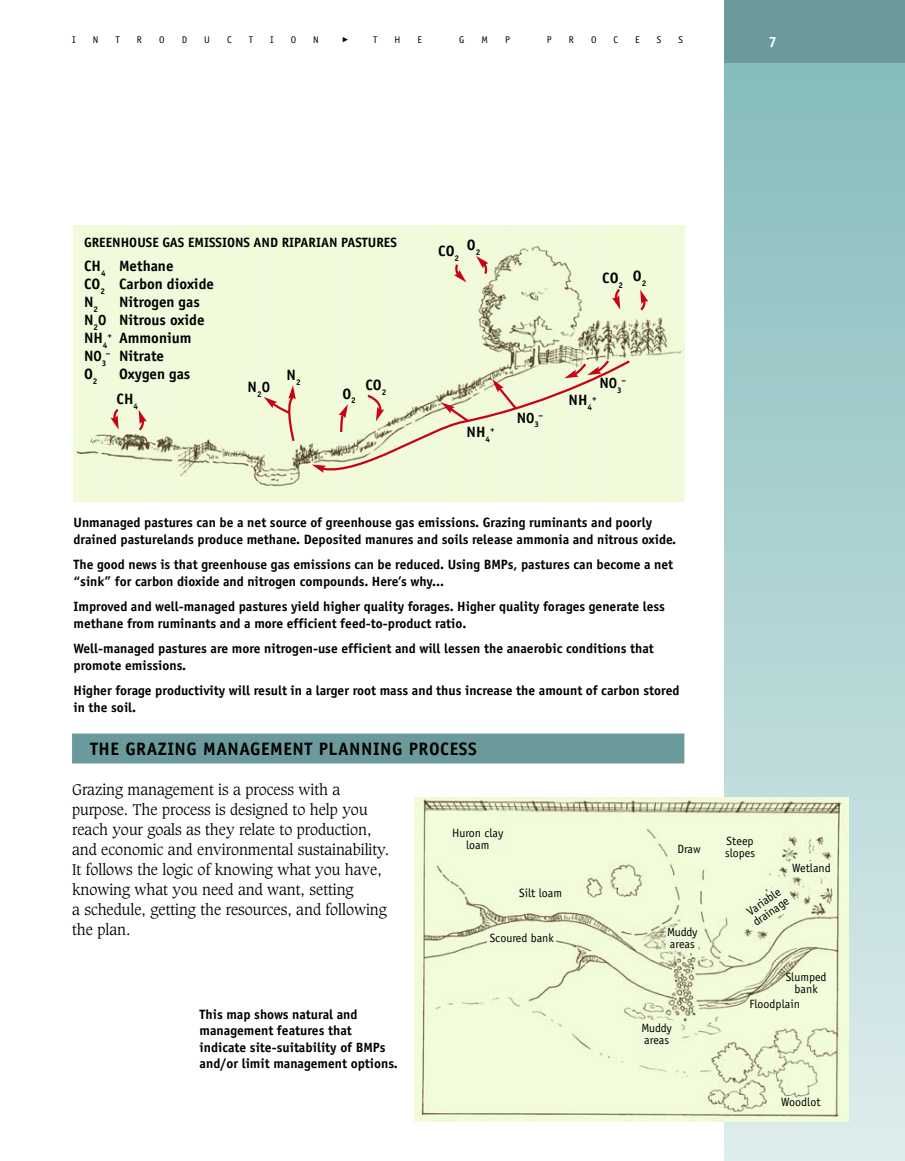
<style>
.page{position:relative;width:905px;height:1161px;background:#fff}
.page>*{position:absolute;margin:0;border:0;box-sizing:border-box;transform-origin:0 0}
.t1{font:700 18px "Officina Sans";letter-spacing:.03em;color:#000}
.t2{font:300 15px/19.8px "Caxton";color:#000}
.t3{font:700 15px/18px "Officina Sans";color:#000}
.t4{font:700 15px "Officina Sans";color:#fff}
.t5{font:700 13.5px/16.5px "Officina Sans";color:#000}
.t6{font:12px/12px "Officina Sans";color:#000;text-align:center}
.t7{font:12px/12px "Officina Sans";letter-spacing:-.02em;color:#000}
.t8{font:9.75px "Officina Sans";color:#000}
.t9{font:700 8.25px "Officina Sans";color:#000}
</style>
<div class="page">
<img style="left:73px;top:225px;width:611px;height:276px">
<div style="left:724px;top:63px;width:180px;height:1098px;background:linear-gradient(to bottom,#85bcbc,#dfeeed)"></div>
<div style="left:724px;top:0;width:180px;height:63px;background:#6b9a9c"></div>
<svg style="left:110px;top:406px;width:11px;height:24px"></svg>
<svg style="left:136px;top:410px;width:11px;height:23px"></svg>
<svg style="left:454px;top:262px;width:12px;height:20px"></svg>
<svg style="left:476px;top:256px;width:12px;height:20px"></svg>
<svg style="left:612px;top:286px;width:10px;height:24px"></svg>
<svg style="left:638px;top:290px;width:10px;height:23px"></svg>
<svg style="left:264px;top:385px;width:32px;height:58px;background:#ecdbc2"></svg>
<svg style="left:312px;top:359px;width:317px;height:116px;background:#eaebce"></svg>
<img style="left:414px;top:797px;width:434px;height:324px">
<div style="left:72px;top:734px;width:612px;height:30px;background:#6b9a9c"></div>
<div style="left:513px;top:886px;width:55px;height:15px;background:#f1fadb"></div>
<div style="left:448px;top:826px;width:59px;height:28px;background:#f1fadb"></div>
<div style="left:790px;top:861px;width:42px;height:16px;background:#f1fadb"></div>
<div style="left:666px;top:927px;width:32px;height:24px;background:#f1fadb"></div>
<div style="left:632px;top:1020px;width:48px;height:29px;background:#f1fadb"></div>
<svg style="left:739px;top:881px;width:58px;height:52px;background:#edf6d6"></svg>
<div style="left:487px;top:929px;width:69px;height:20px;background:#f1fadb"></div>
<p class="t8" style="left:72px;top:36px;width:5px">I</p>
<p class="t8" style="left:93px;top:36px;width:7px">N</p>
<p class="t8" style="left:115px;top:36px;width:6px">T</p>
<p class="t8" style="left:137px;top:36px;width:7px">R</p>
<p class="t8" style="left:159px;top:36px;width:7px">O</p>
<p class="t8" style="left:182px;top:36px;width:7px">D</p>
<p class="t8" style="left:204px;top:36px;width:7px">U</p>
<p class="t8" style="left:227px;top:36px;width:6px">C</p>
<p class="t8" style="left:249px;top:36px;width:6px">T</p>
<p class="t8" style="left:270px;top:36px;width:5px">I</p>
<p class="t8" style="left:291px;top:36px;width:7px">O</p>
<p class="t8" style="left:313px;top:36px;width:7px">N</p>
<p class="t8" style="left:373px;top:36px;width:6px">T</p>
<p class="t8" style="left:394px;top:36px;width:7px">H</p>
<p class="t8" style="left:417px;top:36px;width:6px">E</p>
<p class="t8" style="left:459px;top:36px;width:7px">G</p>
<p class="t8" style="left:481px;top:36px;width:8px">M</p>
<p class="t8" style="left:505px;top:36px;width:6px">P</p>
<p class="t8" style="left:547px;top:36px;width:6px">P</p>
<p class="t8" style="left:569px;top:36px;width:7px">R</p>
<p class="t8" style="left:591px;top:36px;width:7px">O</p>
<p class="t8" style="left:613px;top:36px;width:6px">C</p>
<p class="t8" style="left:635px;top:36px;width:6px">E</p>
<p class="t8" style="left:656px;top:36px;width:6px">S</p>
<p class="t8" style="left:678px;top:36px;width:6px">S</p>
<p class="t4" style="left:768px;top:36px;width:10px">7</p>
<p class="t5" style="left:84px;top:235px;width:314px">GREENHOUSE GAS EMISSIONS AND RIPARIAN PASTURES</p>
<p class="t3" style="left:467px;top:237px;width:15px">O<sub>2</sub></p>
<p class="t3" style="left:438px;top:243px;width:22px">CO<sub>2</sub></p>
<p class="t3" style="left:84px;top:258px;width:131px">CH<sub>4</sub> Methane<br>CO<sub>2</sub> Carbon dioxide<br>N<sub>2</sub></p>
<p class="t3" style="left:633px;top:268px;width:15px">O<sub>2</sub></p>
<p class="t3" style="left:602px;top:270px;width:22px">CO<sub>2</sub></p>
<p class="t3" style="left:84px;top:294px;width:122px;text-indent:35px">Nitrogen gas<br>N<sub>2</sub>0 Nitrous oxide<br>NH<sub>4</sub><sup>+</sup> Ammonium<br>N0<sub>3</sub><sup>–</sup> Nitrate<br>O<sub>2</sub></p>
<p class="t3" style="left:119px;top:366px;width:73px">Oxygen gas</p>
<p class="t3" style="left:286px;top:368px;width:16px">N<sub>2</sub></p>
<p class="t9" style="left:621px;top:377px;width:6px">–</p>
<p class="t3" style="left:342px;top:386px;width:15px">O<sub>2</sub></p>
<p class="t3" style="left:599px;top:375px;width:24px">N0<sub>3</sub></p>
<p class="t3" style="left:365px;top:377px;width:22px">CO<sub>2</sub></p>
<p class="t3" style="left:248px;top:379px;width:24px">N<sub>2</sub>0</p>
<p class="t3" style="left:117px;top:391px;width:23px">CH<sub>4</sub></p>
<p class="t3" style="left:568px;top:393px;width:25px">NH<sub>4</sub></p>
<p class="t9" style="left:592px;top:395px;width:6px">+</p>
<p class="t3" style="left:516px;top:410px;width:24px">N0<sub>3</sub></p>
<p class="t9" style="left:538px;top:412px;width:6px">–</p>
<p class="t3" style="left:466px;top:424px;width:25px">NH<sub>4</sub></p>
<p class="t9" style="left:490px;top:426px;width:6px">+</p>
<p class="t5" style="left:74px;top:516px;width:604px">Unmanaged pastures can be a net source of greenhouse gas emissions. Grazing ruminants and poorly drained pasturelands produce methane. Deposited manures and soils release ammonia and nitrous oxide.</p>
<p class="t5" style="left:74px;top:558px;width:601px">The good news is that greenhouse gas emissions can be reduced. Using BMPs, pastures can become a net “sink” for carbon dioxide and nitrogen compounds. Here’s why...</p>
<p class="t5" style="left:74px;top:600px;width:593px">Improved and well-managed pastures yield higher quality forages. Higher quality forages generate less methane from ruminants and a more efficient feed-to-product ratio.</p>
<p class="t5" style="left:74px;top:642px;width:582px">Well-managed pastures are more nitrogen-use efficient and will lessen the anaerobic conditions that promote emissions.</p>
<p class="t5" style="left:74px;top:684px;width:607px">Higher forage productivity will result in a larger root mass and thus increase the amount of carbon stored in the soil.</p>
<h1 class="t1" style="left:90px;top:742px;width:388px">THE GRAZING MANAGEMENT PLANNING PROCESS</h1>
<p class="t2" style="left:72px;top:781px;width:318px">Grazing management is a process with a purpose. The process is designed to help you reach your goals as they relate to production, and economic and environmental sustainability.<br>It follows the logic of knowing what you have, knowing what you need and want, setting<br>a schedule, getting the resources, and following the plan.</p>
<p class="t6" style="left:452px;top:828px;width:53px">Huron clay loam</p>
<p class="t6" style="left:519px;top:888px;width:44px">Silt loam</p>
<p class="t6" style="left:489px;top:933px;width:66px">Scoured bank</p>
<p class="t5" style="left:200px;top:1007px;width:200px">This map shows natural and management features that indicate site-suitability of BMPs and/or limit management options.</p>
<p class="t6" style="left:677px;top:844px;width:25px">Draw</p>
<p class="t7" style="left:667px;top:927px;width:32px">Muddy areas</p>
<p class="t7" style="left:641px;top:1022px;width:32px">Muddy areas</p>
<p class="t6" style="left:725px;top:836px;width:31px;text-align:left">Steep slopes</p>
<p class="t6" style="left:792px;top:863px;width:40px">Wetland</p>
<p class="t6" style="left:744px;top:909px;width:43px;text-align:left;rotate:-35deg">Variable drainage</p>
<p class="t6" style="left:785px;top:972px;width:42px">Slumped bank</p>
<p class="t6" style="left:749px;top:999px;width:52px">Floodplain</p>
<p class="t6" style="left:781px;top:1097px;width:41px">Woodlot</p>
</div>
